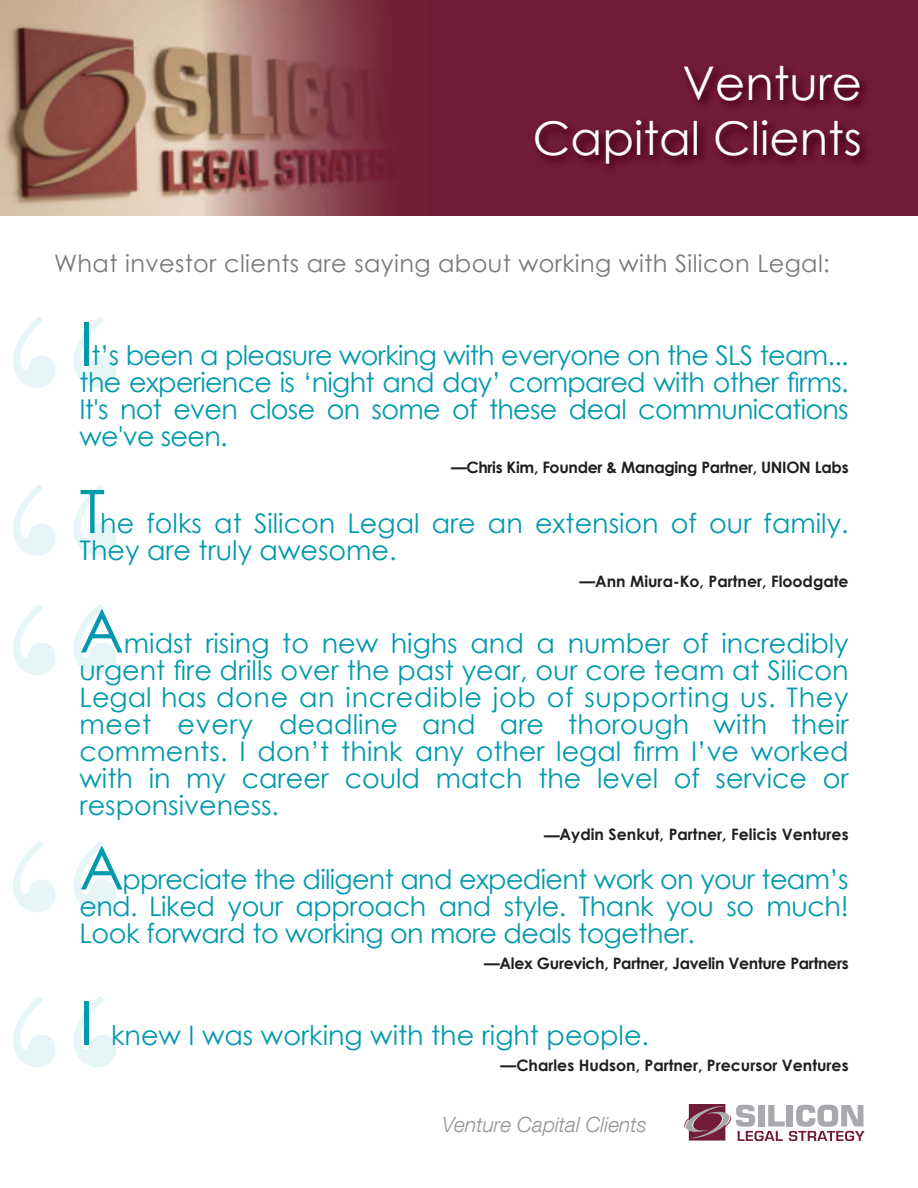
<style>
.page{position:relative;width:918px;height:1188px;background:#fff}
.page>*{position:absolute;margin:0;border:0;box-sizing:border-box;transform-origin:0 0}
.t1{font:270px "Bodoni";color:rgb(8 154 173/.1)}
.t2{font:60px "Century Gothic";color:#0099ad}
.t3{font:46.5px "Century Gothic";color:#fff}
.t4{font:27px/27px "Century Gothic";color:#0099ad;text-align:justify}
.t5{font:24px "Century Gothic";letter-spacing:.015em;color:#77787b}
.t6{font:italic 300 21px "Helvetica Neue LT Com";color:#939598}
.t7{font:700 15.75px "Century Gothic";color:#221e1f}
.t8{font:700 15.75px "Century Gothic";letter-spacing:-.02em;color:#221e1f}
</style>
<div class="page">
<svg style="left:684px;top:1104px;width:181px;height:37px"></svg>
<div style="left:0;top:0;width:918px;height:216px;background:#721b36"></div>
<img style="left:0;top:0;width:384px;height:216px">
<h3 class="t3" style="left:682px;top:65px;width:181px">Venture</h3>
<h3 class="t3" style="left:533px;top:121px;width:331px">Capital Clients</h3>
<p class="t5" style="left:54px;top:254px;width:777px">What investor clients are saying about working with Silicon Legal:</p>
<h1 class="t1" style="left:0;top:316px;width:131px">“</h1>
<h2 class="t2" style="left:80px;top:320px;width:15px">I</h2>
<p class="t4" style="left:80px;top:344px;width:771px;text-indent:12px">t’s been a pleasure working with everyone on the SLS team... the experience is ‘night and day’ compared with other firms.<br>It's not even close on some of these deal communications we've seen.</p>
<p class="t8" style="left:451px;top:461px;width:399px">—Chris Kim, Founder &amp; Managing Partner, UNION Labs</p>
<h1 class="t1" style="left:0;top:484px;width:131px">“</h1>
<h2 class="t2" style="left:80px;top:488px;width:27px">T</h2>
<p class="t4" style="left:80px;top:512px;width:771px;text-indent:21px">he folks at Silicon Legal are an extension of our family.<br>They are truly awesome.</p>
<p class="t7" style="left:580px;top:575px;width:271px">—Ann Miura-Ko, Partner, Floodgate</p>
<h1 class="t1" style="left:0;top:604px;width:131px">“</h1>
<h2 class="t2" style="left:80px;top:608px;width:46px">A</h2>
<p class="t4" style="left:80px;top:632px;width:771px;text-indent:44px">midst rising to new highs and a number of incredibly urgent fire drills over the past year, our core team at Silicon Legal has done an incredible job of supporting us. They meet every deadline and are thorough with their comments. I don’t think any other legal firm I’ve worked with in my career could match the level of service or responsiveness.</p>
<p class="t7" style="left:544px;top:829px;width:306px">—Aydin Senkut, Partner, Felicis Ventures</p>
<h1 class="t1" style="left:0;top:841px;width:131px">“</h1>
<h2 class="t2" style="left:80px;top:844px;width:46px">A</h2>
<p class="t4" style="left:80px;top:869px;width:771px;text-indent:43px">ppreciate the diligent and expedient work on your team’s end. Liked your approach and style. Thank you so much!<br>Look forward to working on more deals together.</p>
<p class="t8" style="left:484px;top:958px;width:366px">—Alex Gurevich, Partner, Javelin Venture Partners</p>
<h1 class="t1" style="left:0;top:996px;width:131px">“</h1>
<h2 class="t2" style="left:80px;top:1000px;width:15px">I</h2>
<p class="t4" style="left:111px;top:1024px;width:540px">knew I was working with the right people.</p>
<p class="t7" style="left:501px;top:1059px;width:350px">—Charles Hudson, Partner, Precursor Ventures</p>
<p class="t6" style="left:443px;top:1117px;width:206px">Venture Capital Clients</p>
</div>
